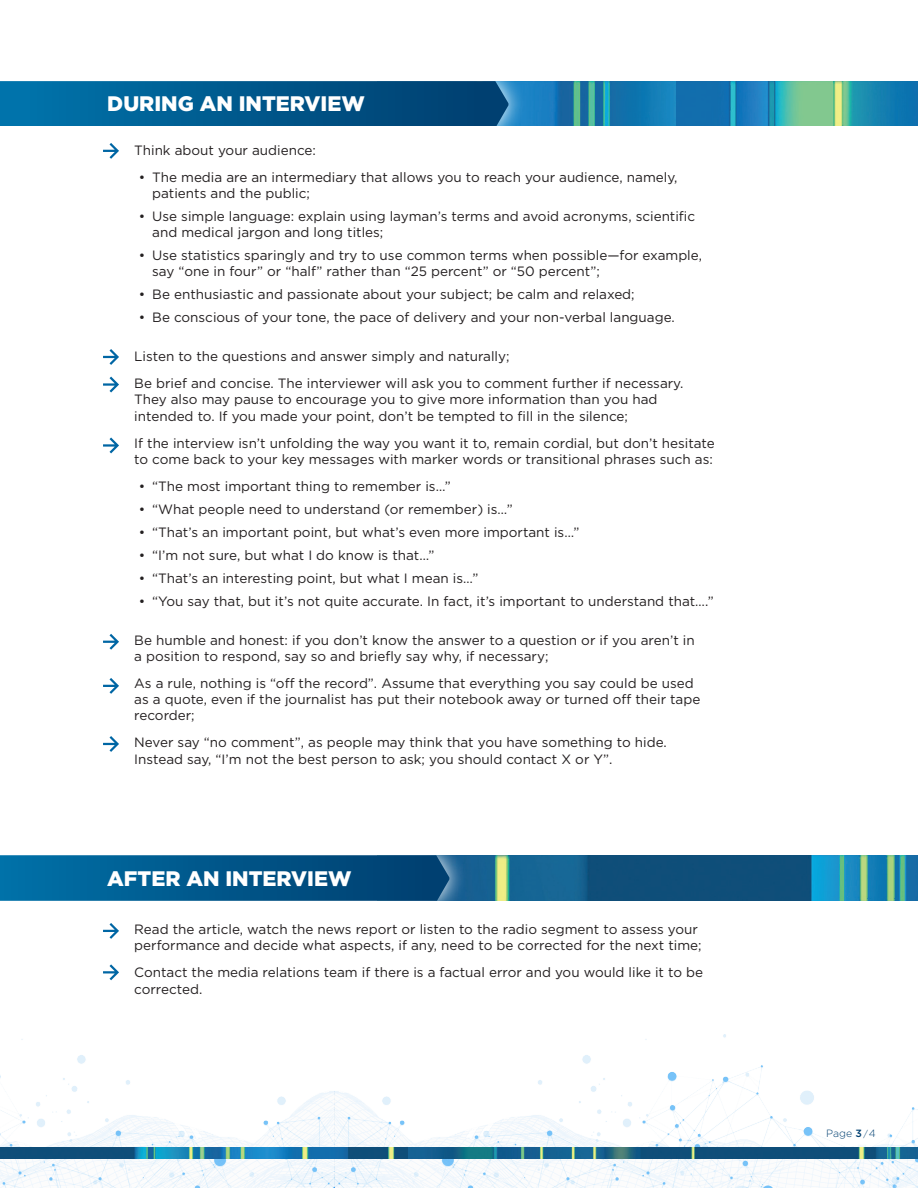
<style>
.page{position:relative;width:918px;height:1188px;background:#fff}
.page>*{position:absolute;margin:0;border:0;box-sizing:border-box;transform-origin:0 0}
.t1{font:900 21px "Gotham";color:#fff}
.t2{font:13.5px/16.2px "Gotham";color:#231f20}
.t3{font:300 10.5px "Gotham";color:#004071}
.s1{font-weight:500}
.s2{font-size:9px}
</style>
<div class="page">
<img style="left:526px;top:81px;width:150px;height:45px">
<img style="left:676px;top:81px;width:242px;height:45px">
<img style="left:467px;top:855px;width:451px;height:46px">
<svg style="left:0;top:81px;width:509px;height:45px;background:#01598d"></svg>
<svg style="left:0;top:855px;width:450px;height:46px;background:#03598c"></svg>
<svg style="left:103px;top:143px;width:16px;height:16px"></svg>
<svg style="left:103px;top:923px;width:16px;height:16px"></svg>
<svg style="left:103px;top:964px;width:16px;height:16px"></svg>
<svg style="left:103px;top:634px;width:16px;height:16px"></svg>
<svg style="left:103px;top:438px;width:16px;height:15px"></svg>
<svg style="left:103px;top:377px;width:16px;height:15px"></svg>
<svg style="left:103px;top:349px;width:16px;height:16px"></svg>
<svg style="left:103px;top:678px;width:16px;height:16px"></svg>
<svg style="left:103px;top:736px;width:16px;height:16px"></svg>
<img style="left:0;top:1034px;width:918px;height:154px">
<img style="left:0;top:1148px;width:408px;height:10px">
<img style="left:408px;top:1148px;width:510px;height:10px">
<h1 class="t1" style="left:107px;top:90px;width:259px">DURING AN INTERVIEW</h1>
<p class="t2" style="left:107px;top:142px;width:210px">• Think about your audience:</p>
<p class="t2" style="left:152px;top:169px;width:527px;text-indent:-14px">• The media are an intermediary that allows you to reach your audience, namely, patients and the public;</p>
<p class="t2" style="left:152px;top:208px;width:544px;text-indent:-14px">• Use simple language: explain using layman’s terms and avoid acronyms, scientific and medical jargon and long titles;</p>
<p class="t2" style="left:152px;top:247px;width:551px;text-indent:-14px">• Use statistics sparingly and try to use common terms when possible—for example, say “one in four” or “half” rather than “25 percent” or “50 percent”;</p>
<p class="t2" style="left:139px;top:286px;width:497px">• Be enthusiastic and passionate about your subject; be calm and relaxed;</p>
<p class="t2" style="left:139px;top:309px;width:538px">• Be conscious of your tone, the pace of delivery and your non-verbal language.</p>
<p class="t2" style="left:107px;top:348px;width:404px">• Listen to the questions and answer simply and naturally;</p>
<p class="t2" style="left:134px;top:375px;width:551px;text-indent:-27px">• Be brief and concise. The interviewer will ask you to comment further if necessary.<br>They also may pause to encourage you to give more information than you had intended to. If you made your point, don’t be tempted to fill in the silence;</p>
<p class="t2" style="left:107px;top:434px;width:609px;text-align:right">• If the interview isn’t unfolding the way you want it to, remain cordial, but don’t hesitate to come back to your key messages with marker words or transitional phrases such as:</p>
<p class="t2" style="left:139px;top:478px;width:314px">• “The most important thing to remember is…”</p>
<p class="t2" style="left:139px;top:501px;width:376px">• “What people need to understand (or remember) is…”</p>
<p class="t2" style="left:139px;top:524px;width:442px">• “That’s an important point, but what’s even more important is…”</p>
<p class="t2" style="left:139px;top:547px;width:297px">• “I’m not sure, but what I do know is that…”</p>
<p class="t2" style="left:139px;top:569px;width:341px">• “That’s an interesting point, but what I mean is…”</p>
<p class="t2" style="left:139px;top:592px;width:577px">• “You say that, but it’s not quite accurate. In fact, it’s important to understand that….”</p>
<p class="t2" style="left:134px;top:632px;width:562px;text-indent:-27px">• Be humble and honest: if you don’t know the answer to a question or if you aren’t in a position to respond, say so and briefly say why, if necessary;</p>
<p class="t2" style="left:134px;top:675px;width:568px;text-indent:-27px">• As a rule, nothing is “off the record”. Assume that everything you say could be used as a quote, even if the journalist has put their notebook away or turned off their tape recorder;</p>
<p class="t2" style="left:134px;top:734px;width:534px;text-indent:-27px">• Never say “no comment”, as people may think that you have something to hide.<br>Instead say, “I’m not the best person to ask; you should contact X or Y”.</p>
<h1 class="t1" style="left:107px;top:864px;width:246px">AFTER AN INTERVIEW</h1>
<p class="t2" style="left:107px;top:921px;width:596px;text-align:right">• Read the article, watch the news report or listen to the radio segment to assess your performance and decide what aspects, if any, need to be corrected for the next time;</p>
<p class="t2" style="left:134px;top:964px;width:570px;text-indent:-27px">• Contact the media relations team if there is a factual error and you would like it to be corrected.</p>
<p class="t3" style="left:826px;top:1127px;width:51px">Page <span class="s1">3</span> <span class="s2">/</span> 4</p>
</div>
